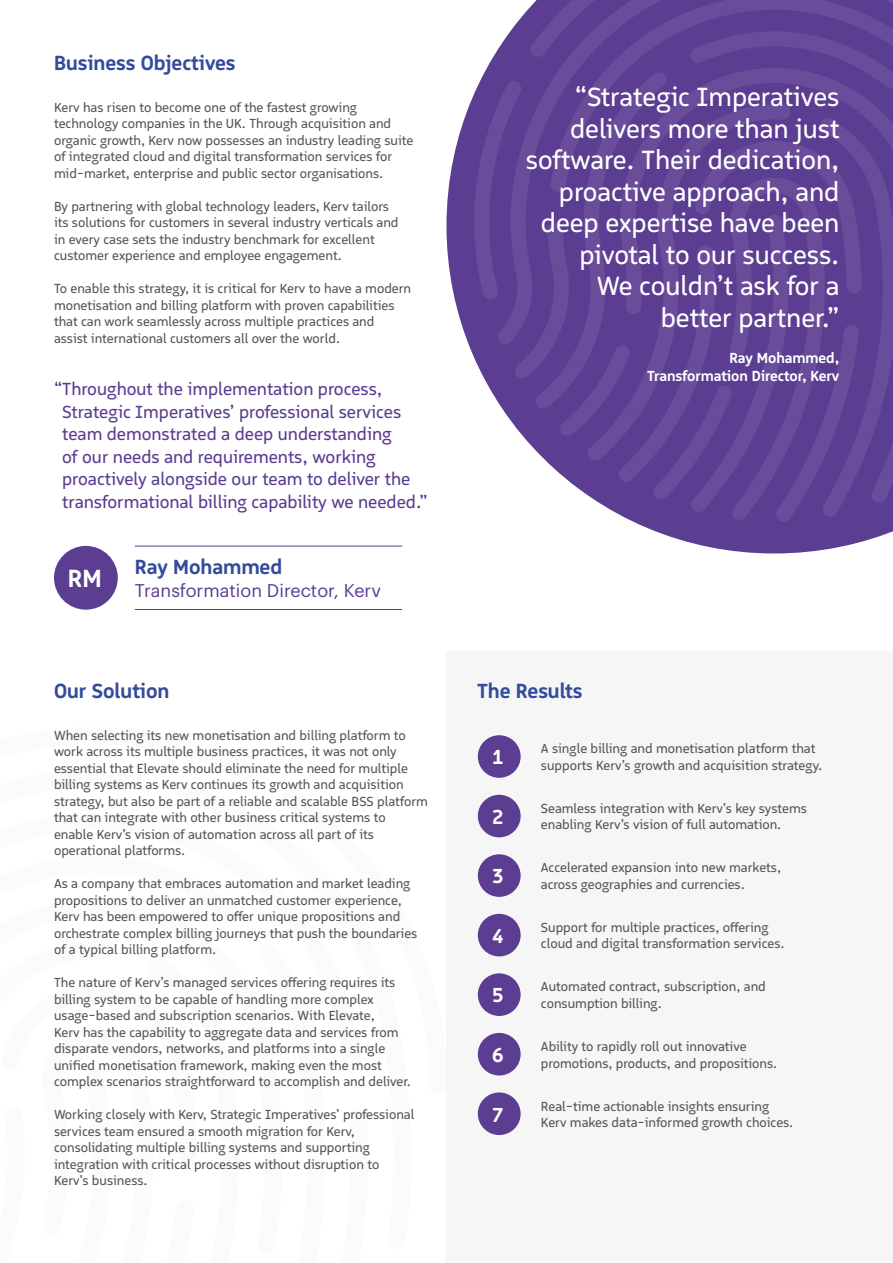
<style>
.page{position:relative;width:893px;height:1263px;background:#fff}
.page>*{position:absolute;margin:0;border:0;box-sizing:border-box;transform-origin:0 0}
.t1{font:27px/31.5px "Logical";color:#fff;text-align:right}
.t2{font:700 25.5px "Logical";color:#fff}
.t3{font:700 21px "Logical";color:#334b9b}
.t4{font:700 20.85px "Logical";color:#fff}
.t5{font:18px/22.5px "Logical";color:#5b3d91}
.t6{font:18px "Graphik";color:#5b3d91}
.t7{font:700 15px/18px "Logical";color:#fff;text-align:right}
.t8{font:13.5px/16.5px "Logical";color:#575756}
</style>
<div class="page">
<div style="left:446px;top:651px;width:447px;height:612px;background:#f6f6f6"></div>
<svg style="left:446px;top:112px;width:447px;height:441px"></svg>
<svg style="left:467px;top:0;width:426px;height:522px;fill:#5b3d91"></svg>
<hr style="left:135px;top:546px;width:267px;height:1px;background:#5b3d91">
<div style="left:54px;top:546px;width:64px;height:64px;background:#5b3d91;border-radius:50%"></div>
<hr style="left:135px;top:609px;width:267px;height:1px;background:#5b3d91">
<div style="left:478px;top:735px;width:43px;height:43px;background:#5b3d91;border-radius:50%"></div>
<div style="left:478px;top:795px;width:43px;height:42px;background:#5b3d91;border-radius:50%"></div>
<div style="left:478px;top:854px;width:43px;height:43px;background:#5b3d91;border-radius:50%"></div>
<div style="left:478px;top:914px;width:43px;height:42px;background:#5b3d91;border-radius:50%"></div>
<div style="left:478px;top:973px;width:43px;height:43px;background:#5b3d91;border-radius:50%"></div>
<div style="left:478px;top:1033px;width:43px;height:42px;background:#5b3d91;border-radius:50%"></div>
<div style="left:478px;top:1092px;width:43px;height:43px;background:#5b3d91;border-radius:50%"></div>
<h3 class="t3" style="left:54px;top:50px;width:183px">Business Objectives</h3>
<p class="t8" style="left:54px;top:99px;width:361px">Kerv has risen to become one of the fastest growing technology companies in the UK. Through acquisition and organic growth, Kerv now possesses an industry leading suite of integrated cloud and digital transformation services for mid-market, enterprise and public sector organisations.</p>
<p class="t8" style="left:54px;top:198px;width:346px">By partnering with global technology leaders, Kerv tailors its solutions for customers in several industry verticals and in every case sets the industry benchmark for excellent customer experience and employee engagement.</p>
<p class="t8" style="left:54px;top:280px;width:359px">To enable this strategy, it is critical for Kerv to have a modern monetisation and billing platform with proven capabilities that can work seamlessly across multiple practices and assist international customers all over the world.</p>
<p class="t5" style="left:62px;top:378px;width:367px;text-indent:-8px">“Throughout the implementation process, Strategic Imperatives’ professional services team demonstrated a deep understanding<br>of our needs and requirements, working proactively alongside our team to deliver the transformational billing capability we needed.”</p>
<h2 class="t2" style="left:68px;top:563px;width:35px">RM</h2>
<h3 class="t3" style="left:135px;top:554px;width:149px">Ray Mohammed</h3>
<h3 class="t6" style="left:135px;top:577px;width:248px">Transformation Director, Kerv</h3>
<h3 class="t3" style="left:54px;top:677px;width:117px">Our Solution</h3>
<p class="t8" style="left:54px;top:727px;width:375px">When selecting its new monetisation and billing platform to work across its multiple business practices, it was not only essential that Elevate should eliminate the need for multiple billing systems as Kerv continues its growth and acquisition strategy, but also be part of a reliable and scalable BSS platform that can integrate with other business critical systems to enable Kerv’s vision of automation across all part of its operational platforms.</p>
<p class="t8" style="left:54px;top:875px;width:365px">As a company that embraces automation and market leading propositions to deliver an unmatched customer experience, Kerv has been empowered to offer unique propositions and orchestrate complex billing journeys that push the boundaries of a typical billing platform.</p>
<p class="t8" style="left:54px;top:974px;width:358px">The nature of Kerv’s managed services offering requires its billing system to be capable of handling more complex usage-based and subscription scenarios. With Elevate,<br>Kerv has the capability to aggregate data and services from disparate vendors, networks, and platforms into a single unified monetisation framework, making even the most complex scenarios straightforward to accomplish and deliver.</p>
<p class="t8" style="left:54px;top:1106px;width:362px">Working closely with Kerv, Strategic Imperatives’ professional services team ensured a smooth migration for Kerv, consolidating multiple billing systems and supporting integration with critical processes without disruption to Kerv’s business.</p>
<h1 class="t1" style="left:526px;top:81px;width:315px">“Strategic Imperatives delivers more than just software. Their dedication, proactive approach, and deep expertise have been pivotal to our success.<br>We couldn’t ask for a better partner.”</h1>
<p class="t7" style="left:647px;top:349px;width:194px">Ray Mohammed,<br>Transformation Director, Kerv</p>
<h3 class="t3" style="left:477px;top:677px;width:107px">The Results</h3>
<h3 class="t4" style="left:492px;top:744px;width:13px">1</h3>
<p class="t8" style="left:541px;top:740px;width:283px">A single billing and monetisation platform that supports Kerv’s growth and acquisition strategy.</p>
<h3 class="t4" style="left:492px;top:804px;width:13px">2</h3>
<p class="t8" style="left:541px;top:800px;width:267px">Seamless integration with Kerv’s key systems enabling Kerv’s vision of full automation.</p>
<h3 class="t4" style="left:492px;top:863px;width:13px">3</h3>
<p class="t8" style="left:541px;top:859px;width:242px">Accelerated expansion into new markets, across geographies and currencies.</p>
<h3 class="t4" style="left:492px;top:923px;width:13px">4</h3>
<p class="t8" style="left:541px;top:919px;width:245px">Support for multiple practices, offering cloud and digital transformation services.</p>
<h3 class="t4" style="left:492px;top:982px;width:13px">5</h3>
<p class="t8" style="left:541px;top:978px;width:226px">Automated contract, subscription, and consumption billing.</p>
<h3 class="t4" style="left:492px;top:1042px;width:13px">6</h3>
<p class="t8" style="left:541px;top:1038px;width:238px">Ability to rapidly roll out innovative promotions, products, and propositions.</p>
<h3 class="t4" style="left:492px;top:1101px;width:13px">7</h3>
<p class="t8" style="left:541px;top:1097px;width:254px">Real-time actionable insights ensuring<br>Kerv makes data-informed growth choices.</p>
</div>
